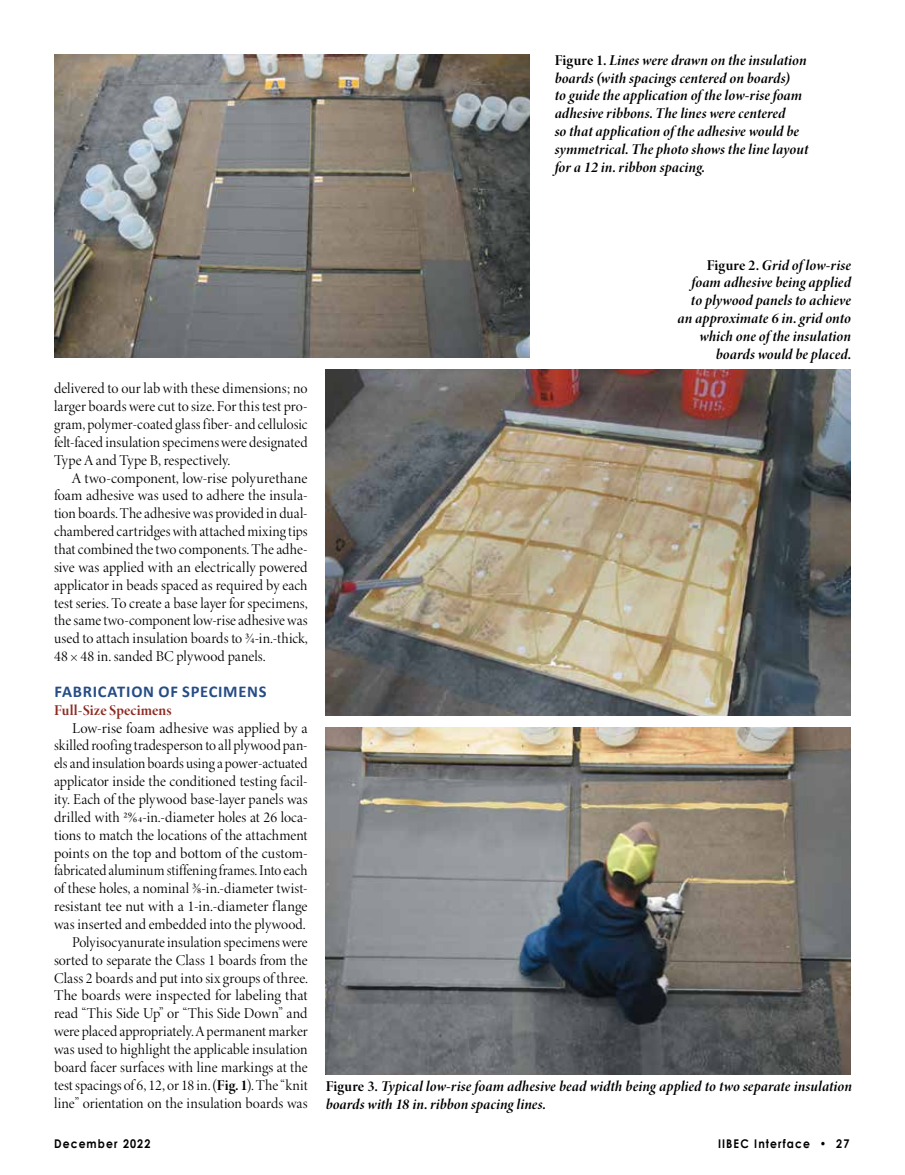
<style>
.page{position:relative;width:905px;height:1175px;background:#fff}
.page>*{position:absolute;margin:0;border:0;box-sizing:border-box;transform-origin:0 0}
.t1{font:700 16.5px "Calibri";letter-spacing:.04em;color:#264c85}
.t2{font:15px/17.9px "Minion 3 Display";color:#000;text-align:justify}
.t3{font:italic 700 15px/17.9px "Minion 3 Display";letter-spacing:.005em;color:#000}
.t4{font:700 15px "Minion 3 Display";letter-spacing:.005em;color:#8c2b23}
.t5{font:700 12px "Century Gothic";letter-spacing:.1em;color:#000;scale:.9 1}
.s1{font-style:normal}
.s2{font-weight:700}
</style>
<div class="page">
<img style="left:326px;top:369px;width:524px;height:346px">
<img style="left:326px;top:728px;width:524px;height:346px">
<img style="left:54px;top:54px;width:476px;height:303px">
<p class="t3" style="left:554px;top:51px;width:255px"><span class="s1">Figure 1.</span> Lines were drawn on the insulation boards (with spacings centered on boards)<br>to guide the application of the low-rise foam adhesive ribbons. The lines were centered<br>so that application of the adhesive would be symmetrical. The photo shows the line layout for a 12 in. ribbon spacing.</p>
<p class="t2" style="left:54px;top:379px;width:255px">delivered to our lab with these dimensions; no larger boards were cut to size. For this test pro&shy;gram, polymer-coated glass fiber- and cellulosic felt-faced insulation specimens were designated Type A and Type B, respectively.</p>
<p class="t2" style="left:54px;top:469px;width:255px;text-indent:18px">A two-component, low-rise polyurethane foam adhesive was used to adhere the insula&shy;tion boards. The adhesive was provided in dual&shy;chambered cartridges with attached mixing tips that combined the two components. The adhe&shy;sive was applied with an electrically powered applicator in beads spaced as required by each test series. To create a base layer for specimens, the same two-component low-rise adhesive was used to attach insulation boards to 3/4-in.-thick, 48 × 48 in. sanded BC plywood panels.</p>
<p class="t1" style="left:54px;top:679px;width:214px">FABRICATION OF SPECIMENS</p>
<p class="t4" style="left:54px;top:699px;width:119px">Full-Size Specimens</p>
<p class="t2" style="left:54px;top:719px;width:255px;text-align:right">Low-rise foam adhesive was applied by a skilled roofing tradesperson to all plywood pan&shy;els and insulation boards using a power-actuated applicator inside the conditioned testing facil&shy;ity. Each of the plywood base-layer panels was drilled with 29/64-in.-diameter holes at 26 loca&shy;tions to match the locations of the attachment points on the top and bottom of the custom&shy;fabricated aluminum stiffening frames. Into each of these holes, a nominal ⅜-in.-diameter twist&shy;resistant tee nut with a 1-in.-diameter flange was inserted and embedded into the plywood.<br>Polyisocyanurate insulation specimens were sorted to separate the Class 1 boards from the Class 2 boards and put into six groups of three.<br>The boards were inspected for labeling that read “This Side Up” or “This Side Down” and were placed appropriately. A permanent marker was used to highlight the applicable insulation board facer surfaces with line markings at the test spacings of 6, 12, or 18 in. (<span class="s2">Fig. 1</span>). The “knit line” orientation on the insulation boards was</p>
<p class="t3" style="left:677px;top:255px;width:175px;text-align:right"><span class="s1">Figure 2.</span> Grid of low-rise foam adhesive being applied to plywood panels to achieve an approximate 6 in. grid onto which one of the insulation boards would be placed.</p>
<p class="t3" style="left:326px;top:1076px;width:528px"><span class="s1">Figure 3.</span> Typical low-rise foam adhesive bead width being applied to two separate insulation boards with 18 in. ribbon spacing lines.</p>
<p class="t5" style="left:54px;top:1134px;width:109px">December 2022</p>
<p class="t5" style="left:718px;top:1134px;width:147px">IIBEC Interface • 27</p>
</div>
